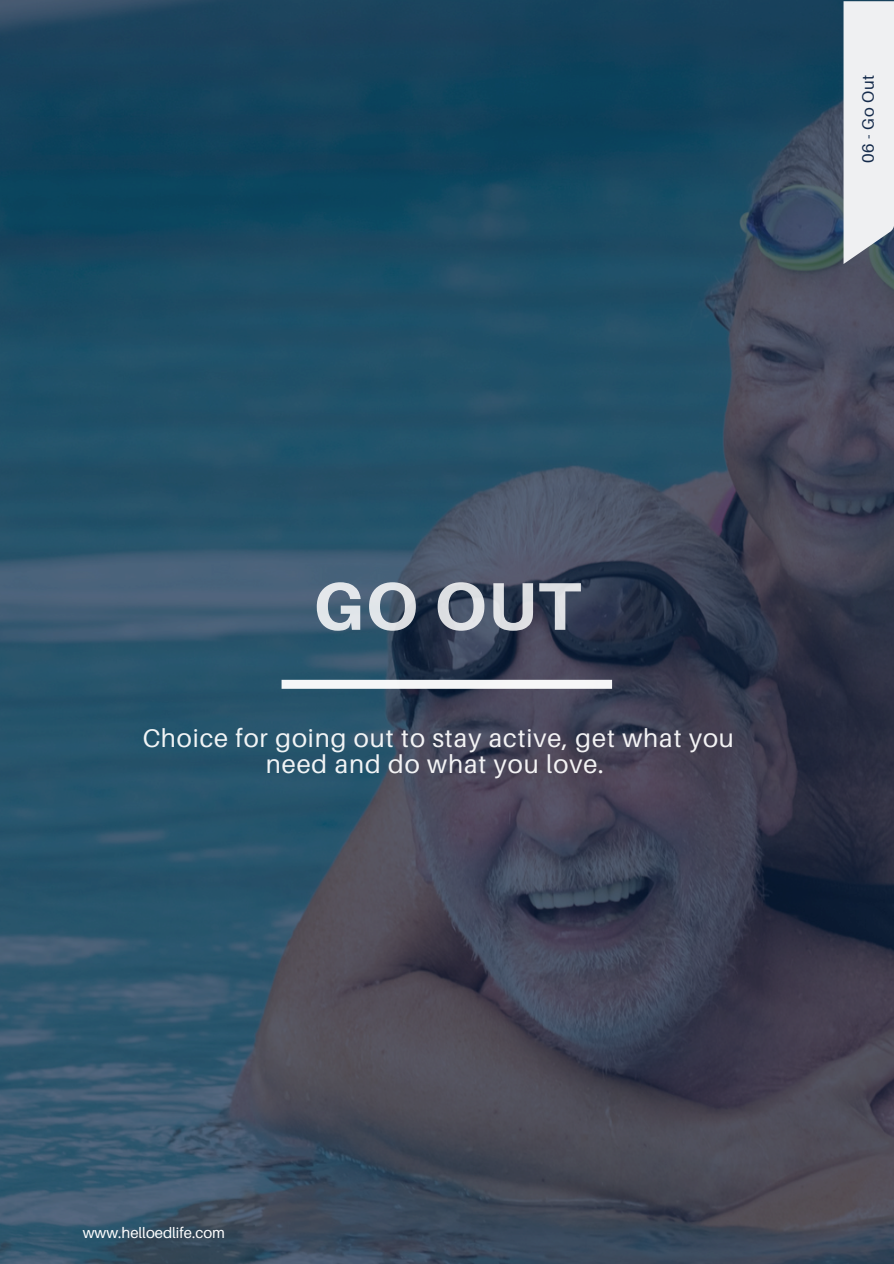
<style>
.page{position:relative;width:894px;height:1264px;background:#fff}
.page>*{position:absolute;margin:0;border:0;box-sizing:border-box;transform-origin:0 0}
.t1{font:800 67.5px "Aileron";color:#fff}
.t2{font:25.5px/25.8px "Aileron";letter-spacing:.035em;color:#fff;text-align:center}
.t3{font:16.5px "Aileron";letter-spacing:.035em;color:#051d40}
.t4{font:15px "Aileron";color:#fff}
</style>
<div class="page">
<img style="left:0;top:0;width:893px;height:1263px">
<div style="left:281px;top:679px;width:331px;height:9px;background:#f5f7f8"></div>
<svg style="left:843px;top:1px;width:50px;height:263px"></svg>
<p class="t3" style="left:857px;top:163px;width:90px;rotate:-90deg">06 - Go Out</p>
<h1 class="t1" style="left:313px;top:564px;width:268px">GO OUT</h1>
<p class="t2" style="left:142px;top:724px;width:593px">Choice for going out to stay active, get what you need and do what you love.</p>
<p class="t4" style="left:83px;top:1223px;width:144px">www.helloedlife.com</p>
</div>
